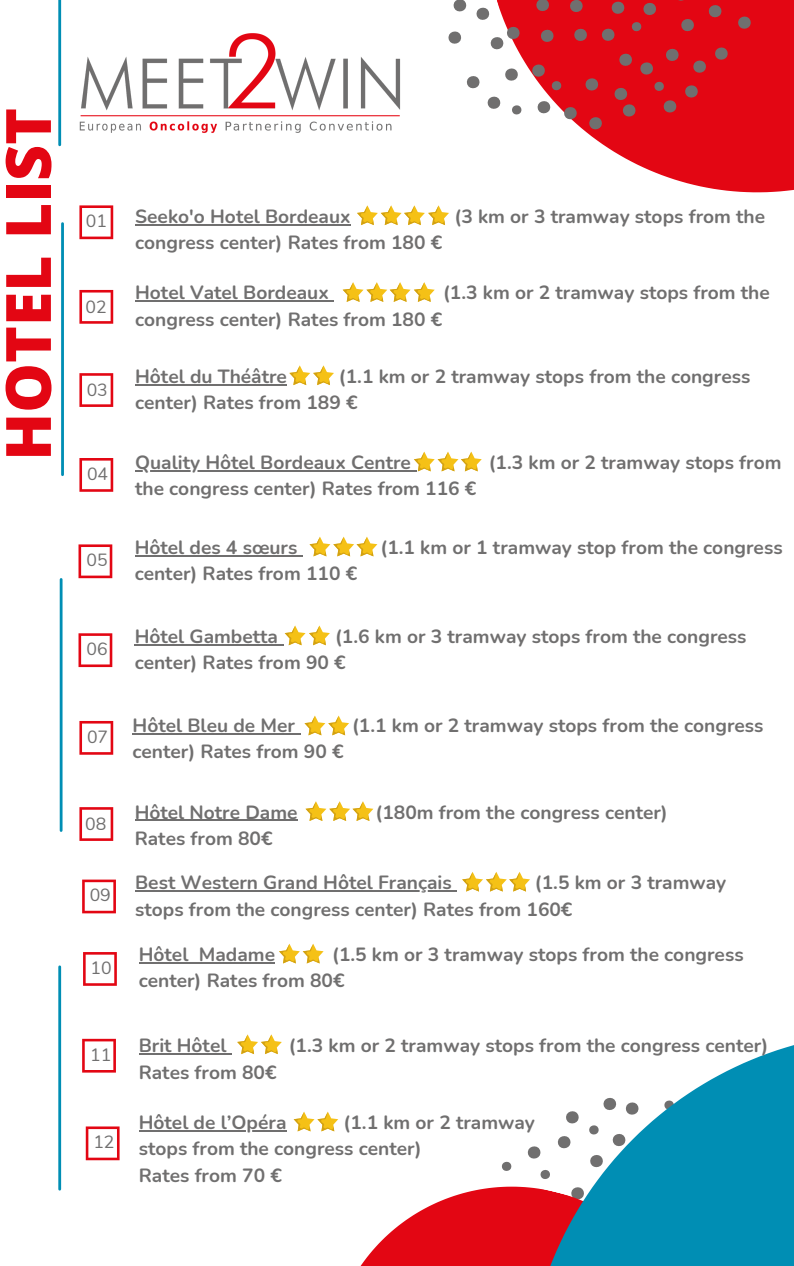
<style>
.page{position:relative;width:794px;height:1266px;background:#fff}
.page>*{position:absolute;margin:0;border:0;box-sizing:border-box;transform-origin:0 0}
.t1{font:800 62.47px "Open Sans";color:#e30613}
.t2{font:700 19.12px/26.5px "Nunito";color:#706f6f}
.t3{font:17.62px "Nunito";color:#706f6f}
</style>
<div class="page">
<img style="left:79px;top:33px;width:322px;height:100px">
<hr style="left:61px;top:224px;width:3px;height:251px;background:#008eb4">
<hr style="left:58px;top:0;width:3px;height:145px;background:#008eb4">
<hr style="left:60px;top:579px;width:2px;height:251px;background:#008eb4">
<hr style="left:58px;top:967px;width:3px;height:222px;background:#008eb4">
<svg style="left:79px;top:205px;width:34px;height:34px"></svg>
<svg style="left:360px;top:1198px;width:87px;height:68px;fill:#e30613"></svg>
<svg style="left:447px;top:1045px;width:346px;height:221px"></svg>
<svg style="left:497px;top:0;width:296px;height:193px;fill:#e30613"></svg>
<svg style="left:736px;top:14px;width:15px;height:18px"></svg>
<svg style="left:453px;top:0;width:14px;height:12px"></svg>
<svg style="left:504px;top:66px;width:14px;height:17px"></svg>
<svg style="left:487px;top:94px;width:14px;height:18px"></svg>
<svg style="left:466px;top:76px;width:14px;height:13px"></svg>
<svg style="left:448px;top:31px;width:14px;height:13px"></svg>
<svg style="left:476px;top:5px;width:44px;height:47px"></svg>
<svg style="left:531px;top:0;width:197px;height:129px;background:#d61d28"></svg>
<svg style="left:511px;top:103px;width:11px;height:14px"></svg>
<svg style="left:79px;top:290px;width:34px;height:34px"></svg>
<svg style="left:79px;top:373px;width:34px;height:34px"></svg>
<svg style="left:79px;top:458px;width:34px;height:34px"></svg>
<svg style="left:78px;top:544px;width:34px;height:34px"></svg>
<svg style="left:78px;top:633px;width:34px;height:34px"></svg>
<svg style="left:79px;top:721px;width:34px;height:34px"></svg>
<svg style="left:79px;top:807px;width:34px;height:34px"></svg>
<svg style="left:83px;top:952px;width:34px;height:34px"></svg>
<svg style="left:82px;top:1039px;width:34px;height:33px"></svg>
<svg style="left:86px;top:1126px;width:33px;height:34px"></svg>
<hr style="left:135px;top:644px;width:143px;height:1px;background:#706f6f">
<hr style="left:135px;top:300px;width:193px;height:2px;background:#706f6f">
<svg style="left:328px;top:300px;width:6px;height:2px"></svg>
<hr style="left:135px;top:224px;width:215px;height:1px;background:#706f6f">
<hr style="left:135px;top:384px;width:152px;height:1px;background:#706f6f">
<hr style="left:135px;top:470px;width:275px;height:2px;background:#706f6f">
<hr style="left:135px;top:555px;width:162px;height:2px;background:#706f6f">
<hr style="left:132px;top:733px;width:163px;height:1px;background:#706f6f">
<hr style="left:135px;top:819px;width:162px;height:2px;background:#706f6f">
<hr style="left:139px;top:1053px;width:87px;height:2px;background:#706f6f">
<hr style="left:139px;top:1130px;width:147px;height:1px;background:#706f6f">
<svg style="left:357px;top:205px;width:92px;height:20px"></svg>
<svg style="left:342px;top:282px;width:92px;height:20px"></svg>
<svg style="left:289px;top:365px;width:45px;height:20px"></svg>
<svg style="left:410px;top:452px;width:71px;height:20px"></svg>
<svg style="left:309px;top:537px;width:68px;height:19px"></svg>
<svg style="left:278px;top:625px;width:52px;height:20px"></svg>
<svg style="left:295px;top:715px;width:54px;height:20px"></svg>
<svg style="left:305px;top:801px;width:68px;height:20px"></svg>
<svg style="left:237px;top:1034px;width:45px;height:20px"></svg>
<svg style="left:293px;top:1111px;width:45px;height:20px"></svg>
<hr style="left:139px;top:962px;width:49px;height:1px;background:#706f6f">
<hr style="left:199px;top:962px;width:76px;height:1px;background:#706f6f">
<svg style="left:279px;top:943px;width:44px;height:20px"></svg>
<svg style="left:82px;top:879px;width:34px;height:34px"></svg>
<hr style="left:135px;top:890px;width:316px;height:2px;background:#706f6f">
<svg style="left:451px;top:872px;width:78px;height:20px"></svg>
<h1 class="t1" style="left:-16px;top:461px;width:354px;rotate:-90deg">HOTEL LIST</h1>
<p class="t3" style="left:86px;top:209px;width:23px">01</p>
<p class="t3" style="left:86px;top:295px;width:23px">02</p>
<p class="t3" style="left:87px;top:378px;width:23px">03</p>
<p class="t3" style="left:87px;top:462px;width:23px">04</p>
<p class="t3" style="left:86px;top:548px;width:23px">05</p>
<p class="t3" style="left:86px;top:637px;width:23px">06</p>
<p class="t3" style="left:87px;top:725px;width:23px">07</p>
<p class="t3" style="left:85px;top:812px;width:23px">08</p>
<p class="t3" style="left:90px;top:883px;width:23px">09</p>
<p class="t3" style="left:91px;top:956px;width:23px">10</p>
<p class="t3" style="left:90px;top:1042px;width:23px">11</p>
<p class="t3" style="left:93px;top:1130px;width:23px">12</p>
<p class="t2" style="left:135px;top:203px;width:217px">Seeko'o Hotel Bordeaux</p>
<p class="t2" style="left:454px;top:203px;width:312px">(3 km or 3 tramway stops from the</p>
<p class="t2" style="left:135px;top:229px;width:308px">congress center) Rates from 180 €</p>
<p class="t2" style="left:135px;top:280px;width:195px">Hotel Vatel Bordeaux</p>
<p class="t2" style="left:443px;top:280px;width:328px">(1.3 km or 2 tramway stops from the</p>
<p class="t2" style="left:135px;top:306px;width:308px">congress center) Rates from 180 €</p>
<p class="t2" style="left:135px;top:363px;width:153px">Hôtel du Théâtre</p>
<p class="t2" style="left:135px;top:363px;width:616px;text-indent:204px">(1.1 km or 2 tramway stops from the congress center) Rates from 189 €</p>
<p class="t2" style="left:135px;top:449px;width:277px">Quality Hôtel Bordeaux Centre</p>
<p class="t2" style="left:488px;top:449px;width:294px">(1.3 km or 2 tramway stops from</p>
<p class="t2" style="left:135px;top:476px;width:342px">the congress center) Rates from 116 €</p>
<p class="t2" style="left:135px;top:534px;width:164px">Hôtel des 4 sœurs</p>
<p class="t2" style="left:380px;top:534px;width:403px">(1.1 km or 1 tramway stop from the congress</p>
<p class="t2" style="left:135px;top:561px;width:224px">center) Rates from 110 €</p>
<p class="t2" style="left:135px;top:623px;width:145px">Hôtel Gambetta</p>
<p class="t2" style="left:135px;top:623px;width:613px;text-indent:200px">(1.6 km or 3 tramway stops from the congress center) Rates from 90 €</p>
<p class="t2" style="left:132px;top:712px;width:164px">Hôtel Bleu de Mer</p>
<p class="t2" style="left:352px;top:712px;width:413px">(1.1 km or 2 tramway stops from the congress</p>
<p class="t2" style="left:132px;top:739px;width:212px">center) Rates from 90 €</p>
<p class="t2" style="left:135px;top:799px;width:164px">Hôtel Notre Dame</p>
<p class="t2" style="left:375px;top:799px;width:294px">(180m from the congress center)</p>
<p class="t2" style="left:135px;top:825px;width:139px">Rates from 80€</p>
<p class="t2" style="left:135px;top:869px;width:318px">Best Western Grand Hôtel Français</p>
<p class="t2" style="left:135px;top:869px;width:592px;text-indent:399px">(1.5 km or 3 tramway stops from the congress center) Rates from 160€</p>
<p class="t2" style="left:139px;top:941px;width:138px">Hôtel Madame</p>
<p class="t2" style="left:139px;top:941px;width:606px;text-indent:193px">(1.5 km or 3 tramway stops from the congress center) Rates from 80€</p>
<p class="t2" style="left:139px;top:1033px;width:89px">Brit Hôtel</p>
<p class="t2" style="left:288px;top:1033px;width:480px">(1.3 km or 2 tramway stops from the congress center)</p>
<p class="t2" style="left:139px;top:1059px;width:139px">Rates from 80€</p>
<p class="t2" style="left:139px;top:1109px;width:149px">Hôtel de l’Opéra</p>
<p class="t2" style="left:139px;top:1109px;width:397px;text-indent:205px">(1.1 km or 2 tramway stops from the congress center)<br>Rates from 70 €</p>
</div>
